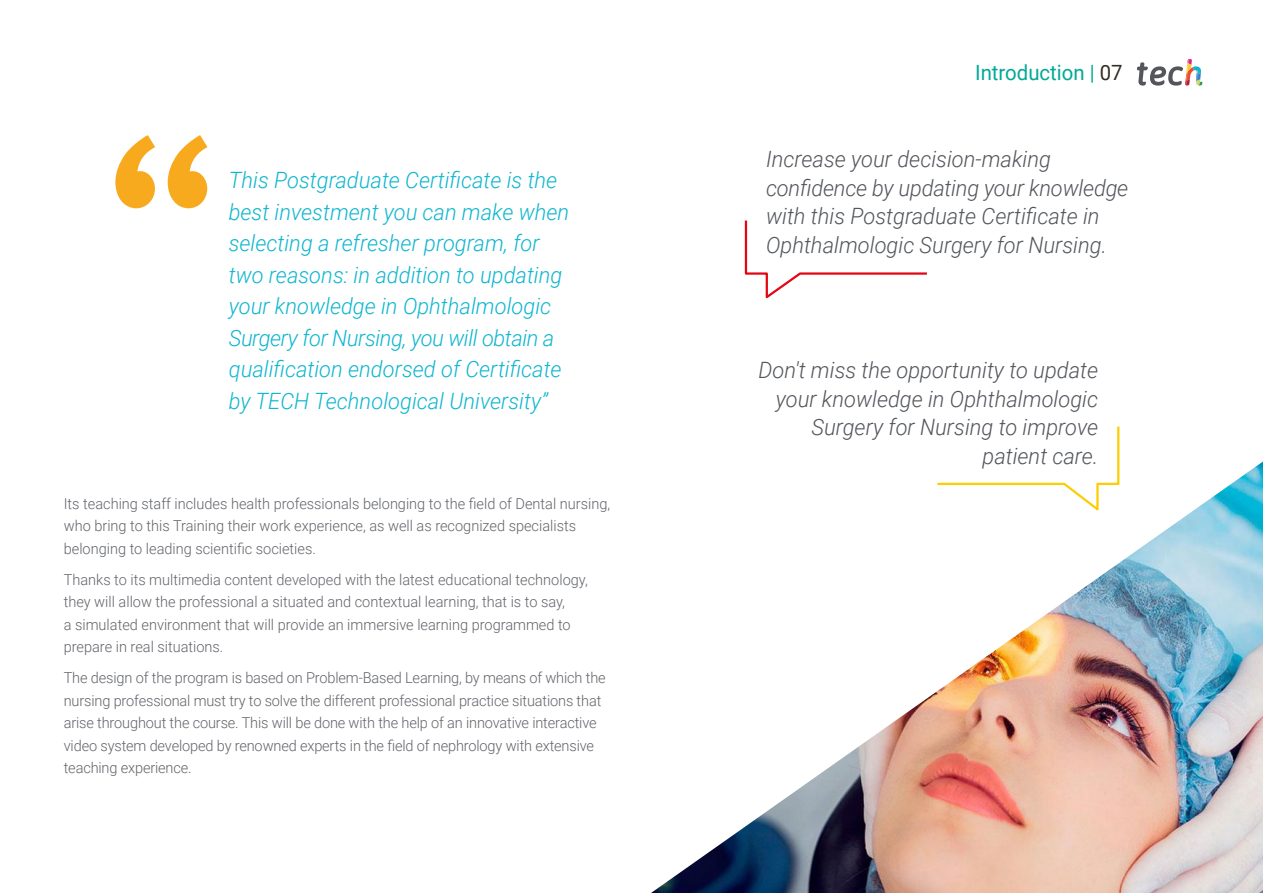
<style>
.page{position:relative;width:1263px;height:893px;background:#fff}
.page>*{position:absolute;margin:0;border:0;box-sizing:border-box;transform-origin:0 0}
.t1{font:italic 300 22.5px/31.5px "Roboto";color:#0fb6cf}
.t2{font:italic 300 22.5px/28.5px "Roboto";color:#52555b;text-align:right}
.t3{font:21px "Roboto";color:#00a996}
.t4{font:300 15px/22.5px "Roboto";color:#61646a}
.s1{color:#312e20}
</style>
<div class="page">
<svg style="left:115px;top:135px;width:92px;height:73px"></svg>
<svg style="left:1117px;top:426px;width:3px;height:35px"></svg>
<svg style="left:744px;top:220px;width:183px;height:79px"></svg>
<img style="left:651px;top:461px;width:612px;height:432px">
<svg style="left:1137px;top:59px;width:65px;height:27px"></svg>
<p class="t1" style="left:229px;top:164px;width:342px">This Postgraduate Certificate is the best investment you can make when selecting a refresher program, for two reasons: in addition to updating your knowledge in Ophthalmologic Surgery for Nursing, you will obtain a qualification endorsed of Certificate by TECH Technological University”</p>
<p class="t4" style="left:64px;top:492px;width:548px">Its teaching staff includes health professionals belonging to the field of Dental nursing, who bring to this Training their work experience, as well as recognized specialists belonging to leading scientific societies.</p>
<p class="t4" style="left:64px;top:568px;width:526px">Thanks to its multimedia content developed with the latest educational technology, they will allow the professional a situated and contextual learning, that is to say,<br>a simulated environment that will provide an immersive learning programmed to prepare in real situations.</p>
<p class="t4" style="left:64px;top:666px;width:543px">The design of the program is based on Problem-Based Learning, by means of which the nursing professional must try to solve the different professional practice situations that arise throughout the course. This will be done with the help of an innovative interactive video system developed by renowned experts in the field of nephrology with extensive teaching experience.</p>
<h2 class="t3" style="left:975px;top:57px;width:149px">Introduction | <span class="s1">07</span></h2>
<h1 class="t2" style="left:766px;top:144px;width:364px;text-align:left">Increase your decision-making confidence by updating your knowledge with this Postgraduate Certificate in Ophthalmologic Surgery for Nursing.</h1>
<h1 class="t2" style="left:758px;top:355px;width:341px">Don't miss the opportunity to update your knowledge in Ophthalmologic<br>Surgery for Nursing to improve patient care.</h1>
</div>
